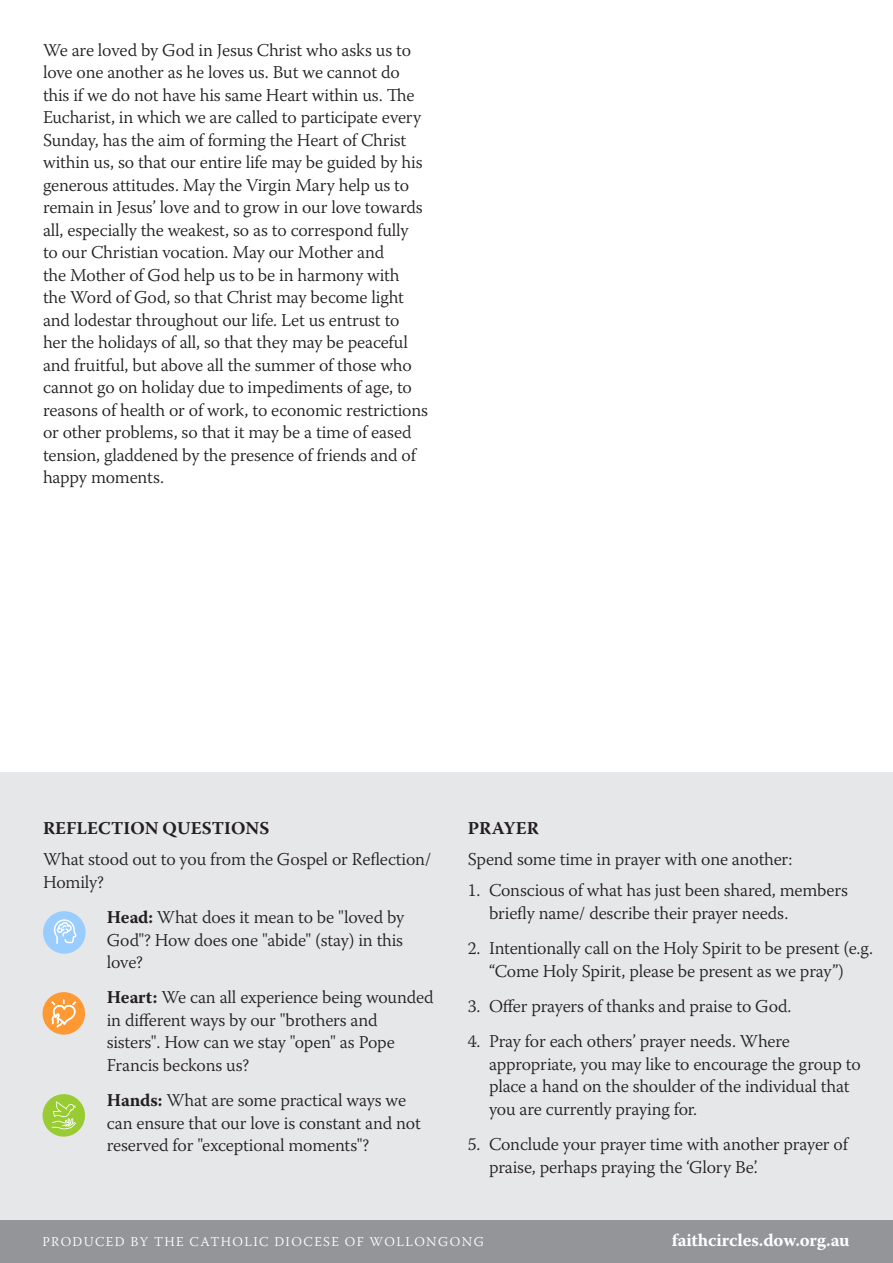
<style>
.page{position:relative;width:893px;height:1263px;background:#fff}
.page>*{position:absolute;margin:0;border:0;box-sizing:border-box;transform-origin:0 0}
.t1{font:300 18px/22.5px "Warnock Pro";letter-spacing:-.01em;color:#231f20}
.t2{font:300 18px "Warnock Pro";letter-spacing:.105em;color:#fff}
.t3{font:700 18px "Warnock Pro";letter-spacing:.005em;color:#231f20}
.t4{font:700 18px "Warnock Pro";letter-spacing:-.01em;color:#fff}
.t5{font:300 13.5px "Warnock Pro";letter-spacing:.1em;color:#fff}
.s1{font-weight:700}
</style>
<div class="page">
<div style="left:0;top:1220px;width:893px;height:43px;background:#939598"></div>
<div style="left:0;top:772px;width:893px;height:448px;background:#e6e7e9"></div>
<div style="left:43px;top:911px;width:43px;height:43px;background:#9cf;border-radius:50%"></div>
<svg style="left:53px;top:919px;width:24px;height:25px"></svg>
<div style="left:43px;top:992px;width:42px;height:43px;background:#f93;border-radius:50%"></div>
<svg style="left:51px;top:999px;width:25px;height:29px"></svg>
<div style="left:43px;top:1094px;width:42px;height:43px;background:#9c3;border-radius:50%"></div>
<svg style="left:52px;top:1101px;width:24px;height:28px"></svg>
<p class="t1" style="left:43px;top:38px;width:386px">We are loved by God in Jesus Christ who asks us to love one another as he loves us. But we cannot do this if we do not have his same Heart within us. The Eucharist, in which we are called to participate every Sunday, has the aim of forming the Heart of Christ within us, so that our entire life may be guided by his generous attitudes. May the Virgin Mary help us to remain in Jesus’ love and to grow in our love towards all, especially the weakest, so as to correspond fully to our Christian vocation. May our Mother and<br>the Mother of God help us to be in harmony with<br>the Word of God, so that Christ may become light and lodestar throughout our life. Let us entrust to her the holidays of all, so that they may be peaceful and fruitful, but above all the summer of those who cannot go on holiday due to impediments of age, to reasons of health or of work, to economic restrictions or other problems, so that it may be a time of eased tension, gladdened by the presence of friends and of happy moments.</p>
<p class="t3" style="left:43px;top:818px;width:228px">REFLECTION QUESTIONS</p>
<p class="t1" style="left:43px;top:848px;width:390px">What stood out to you from the Gospel or Reflection/<br>Homily?</p>
<p class="t1" style="left:107px;top:906px;width:299px;text-align:justify"><span class="s1">Head:</span> What does it mean to be "loved by God"? How does one "abide" (stay) in this love?</p>
<p class="t1" style="left:107px;top:986px;width:328px"><span class="s1">Heart:</span> We can all experience being wounded in different ways by our "brothers and sisters". How can we stay "open" as Pope Francis beckons us?</p>
<p class="t1" style="left:107px;top:1089px;width:316px"><span class="s1">Hands:</span> What are some practical ways we can ensure that our love is constant and not reserved for "exceptional moments"?</p>
<p class="t3" style="left:468px;top:818px;width:72px">PRAYER</p>
<p class="t1" style="left:468px;top:848px;width:326px">Spend some time in prayer with one another:</p>
<p class="t1" style="left:489px;top:879px;width:360px;text-indent:-21px">1. Conscious of what has just been shared, members briefly name/ describe their prayer needs.</p>
<p class="t1" style="left:468px;top:937px;width:407px;text-align:center">2. Intentionally call on the Holy Spirit to be present (e.g. “Come Holy Spirit, please be present as we pray”)</p>
<p class="t1" style="left:468px;top:994px;width:325px">3. Offer prayers of thanks and praise to God.</p>
<p class="t1" style="left:489px;top:1030px;width:373px;text-indent:-21px">4. Pray for each others’ prayer needs. Where appropriate, you may like to encourage the group to place a hand on the shoulder of the individual that you are currently praying for.</p>
<p class="t1" style="left:489px;top:1132px;width:360px;text-indent:-21px">5. Conclude your prayer time with another prayer of praise, perhaps praying the ‘Glory Be’.</p>
<p class="t5" style="left:43px;top:1233px;width:443px">PRODUCED BY THE CATHOLIC DIOCESE OF WOLLONGONG</p>
<p class="t4" style="left:672px;top:1229px;width:179px">faithcircles.dow.org.au</p>
<p class="t2" style="left:43px;top:1233px;width:430px">PRODUCED BY THE CATHOLIC DIOCESE OF</p>
</div>
